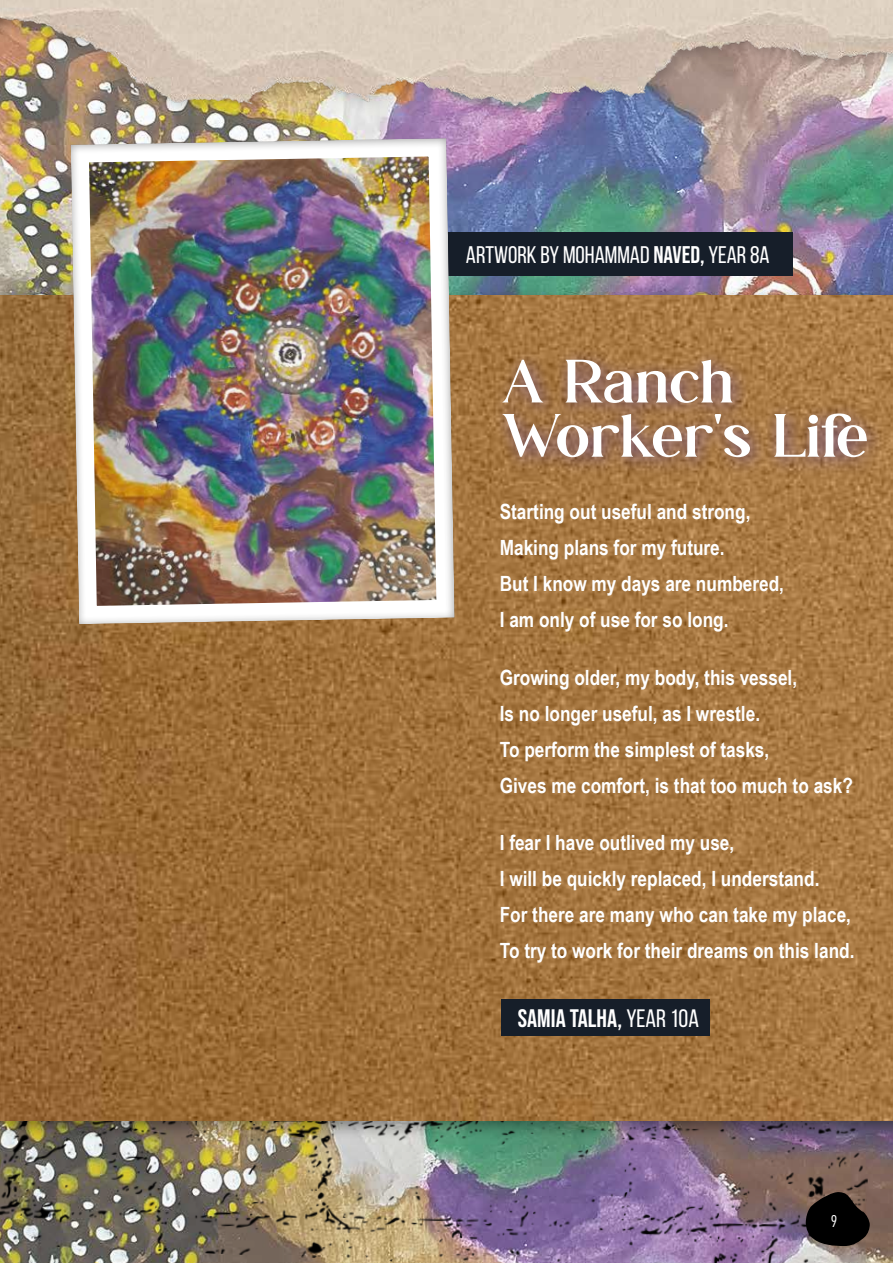
<style>
.page{position:relative;width:893px;height:1263px;background:#fff}
.page>*{position:absolute;margin:0;border:0;box-sizing:border-box;transform-origin:0 0}
.t1{font:61.05px/54.3px "Ghaitsa";color:#fff}
.t2{font:25.2px "Bebas Neue";color:#fff}
.t3{font:24px "Bebas Neue";color:#fff}
.t4{font:700 21px/36px "Arial Narrow";color:#fff}
.t5{font:300 condensed 15.75px "Futura";color:#fff}
.s1{font-style:inherit}
</style>
<div class="page">
<img style="left:28px;top:198px;width:865px;height:1065px">
<img style="left:0;top:1140px;width:882px;height:123px">
<img style="left:0;top:198px;width:28px;height:89px">
<img style="left:0;top:0;width:893px;height:198px">
<svg style="left:802px;top:1191px;width:68px;height:55px;background:#28211f"></svg>
<div style="left:0;top:287px;width:893px;height:853px;background:#000;opacity:.4"></div>
<img style="left:0;top:296px;width:893px;height:824px">
<div style="left:492px;top:347px;width:393px;height:129px;background:#644c95;opacity:.75"></div>
<div style="left:443px;top:232px;width:350px;height:43px;background:#161e29"></div>
<img style="left:69px;top:136px;width:388px;height:489px">
<div style="left:501px;top:999px;width:208px;height:37px;background:#161e29"></div>
<p class="t3" style="left:466px;top:241px;width:305px">ARTWORK BY MOHAMMAD <span class="s1">NAVED,</span> YEAR 8A</p>
<h1 class="t1" style="left:503px;top:353px;width:367px">A Ranch<br>Worker’s Life</h1>
<p class="t4" style="left:500px;top:493px;width:286px">Starting out useful and strong,<br>Making plans for my future.<br>But I know my days are numbered,<br>I am only of use for so long.</p>
<p class="t4" style="left:500px;top:658px;width:355px">Growing older, my body, this vessel,<br>Is no longer useful, as I wrestle.<br>To perform the simplest of tasks,<br>Gives me comfort, is that too much to ask?</p>
<p class="t4" style="left:500px;top:823px;width:356px">I fear I have outlived my use,<br>I will be quickly replaced, I understand.<br>For there are many who can take my place, To try to work for their dreams on this land.</p>
<p class="t2" style="left:518px;top:1004px;width:183px">SAMIA TALHA, <span class="s1">YEAR 10A</span></p>
<p class="t5" style="left:831px;top:1212px;width:8px">9</p>
</div>
